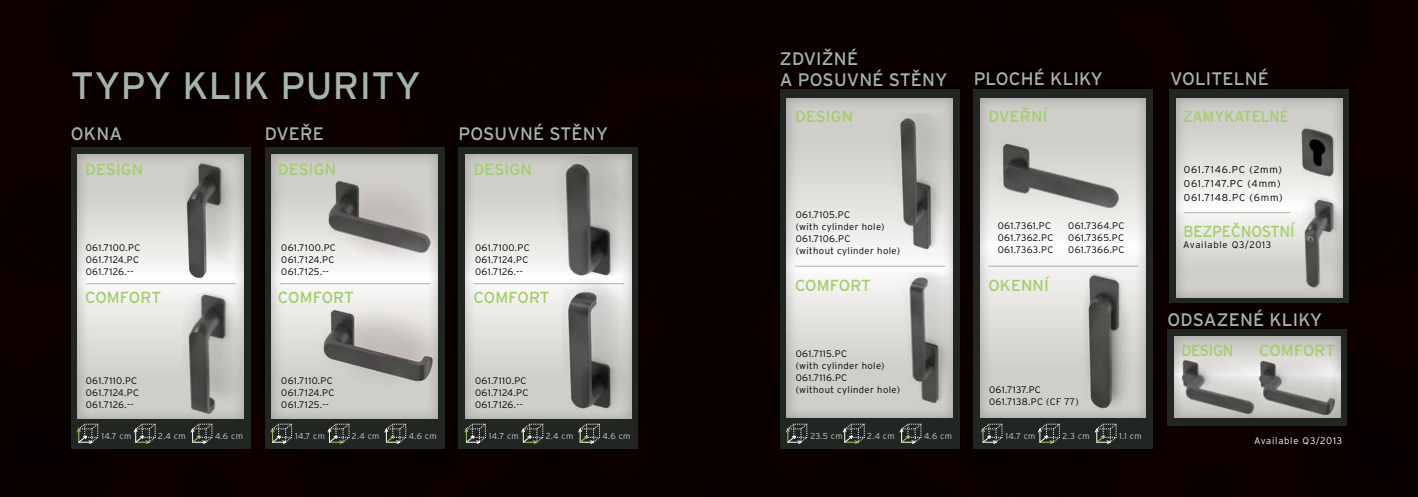
<style>
.page{position:relative;width:1418px;height:497px;background:#fff}
.page>*{position:absolute;margin:0;border:0;box-sizing:border-box;transform-origin:0 0}
.t1{font:38px "Interstate Rey";letter-spacing:.01em;color:#a5b4ac}
.t2{font:18px/21px "Interstate Rey";letter-spacing:.01em;color:#a5b4ac}
.t3{font:16px "Interstate Rey";color:#a0cf67}
.t4{font:16px "Interstate Rey";color:#a0cf67;scale:.94 1}
.t5{font:16px "Interstate Rey";color:#a0cf67;scale:.9 1}
.t6{font:16px "Interstate Rey";color:#a0cf67;scale:.93 1}
.t7{font:300 10px/14px "Interstate Rey";letter-spacing:.08em;color:#000}
.t8{font:300 9.5px/12px "Interstate Rey";letter-spacing:.04em;color:#000}
.t9{font:300 9.5px "Interstate Rey";letter-spacing:.08em;color:#000}
.t10{font:300 9.5px "Interstate Rey";letter-spacing:.08em;color:#fff}
.t11{font:300 8.6px "Interstate Rey";letter-spacing:.04em;color:#c9cacc}
</style>
<div class="page">
<div style="left:0;top:0;width:1417px;height:496px;background:#0b0000"></div>
<div style="left:1167px;top:329px;width:179px;height:96px;background:#222623"></div>
<div style="left:1165px;top:327px;width:184px;height:90px;background:#000;opacity:.25"></div>
<div style="left:1167px;top:89px;width:184px;height:209px;background:#000;opacity:.25"></div>
<div style="left:973px;top:89px;width:179px;height:359px;background:#222623"></div>
<div style="left:971px;top:89px;width:184px;height:328px;background:#000;opacity:.25"></div>
<div style="left:780px;top:89px;width:179px;height:359px;background:#222623"></div>
<div style="left:458px;top:147px;width:180px;height:301px;background:#222623"></div>
<div style="left:71px;top:147px;width:179px;height:301px;background:#222623"></div>
<div style="left:265px;top:147px;width:179px;height:301px;background:#222623"></div>
<div style="left:263px;top:146px;width:184px;height:273px;background:#000;opacity:.25"></div>
<div style="left:457px;top:146px;width:184px;height:273px;background:#000;opacity:.25"></div>
<div style="left:778px;top:89px;width:184px;height:328px;background:#000;opacity:.25"></div>
<div style="left:69px;top:146px;width:184px;height:273px;background:#000;opacity:.25"></div>
<hr style="left:280px;top:283px;width:150px;height:1px;background:#a5b4ac">
<hr style="left:474px;top:283px;width:150px;height:1px;background:#a5b4ac">
<hr style="left:795px;top:265px;width:150px;height:1px;background:#a5b4ac">
<img style="left:185px;top:156px;width:53px;height:124px">
<img style="left:548px;top:156px;width:82px;height:124px">
<img style="left:176px;top:286px;width:65px;height:128px">
<img style="left:562px;top:276px;width:65px;height:141px">
<img style="left:865px;top:113px;width:81px;height:145px">
<img style="left:877px;top:272px;width:74px;height:139px">
<img style="left:311px;top:172px;width:147px;height:92px">
<img style="left:306px;top:300px;width:144px;height:88px">
<img style="left:1297px;top:189px;width:53px;height:103px">
<img style="left:1076px;top:272px;width:62px;height:136px">
<div style="left:1252px;top:351px;width:84px;height:66px;background:#d9d8d4"></div>
<img style="left:1268px;top:358px;width:68px;height:59px">
<img style="left:1176px;top:355px;width:92px;height:62px">
<img style="left:1295px;top:126px;width:44px;height:61px">
<img style="left:991px;top:140px;width:133px;height:79px">
<hr style="left:86px;top:283px;width:150px;height:1px;background:#a5b4ac">
<hr style="left:988px;top:265px;width:150px;height:1px;background:#a5b4ac">
<hr style="left:1184px;top:212px;width:106px;height:1px;background:#a5b4ac">
<svg style="left:77px;top:423px;width:22px;height:21px"></svg>
<svg style="left:133px;top:423px;width:23px;height:21px"></svg>
<svg style="left:190px;top:423px;width:23px;height:21px"></svg>
<svg style="left:270px;top:423px;width:22px;height:21px"></svg>
<svg style="left:327px;top:423px;width:23px;height:21px"></svg>
<svg style="left:384px;top:423px;width:22px;height:21px"></svg>
<svg style="left:464px;top:423px;width:22px;height:21px"></svg>
<svg style="left:521px;top:423px;width:22px;height:21px"></svg>
<svg style="left:578px;top:423px;width:22px;height:21px"></svg>
<svg style="left:786px;top:423px;width:21px;height:21px"></svg>
<svg style="left:842px;top:423px;width:23px;height:21px"></svg>
<svg style="left:899px;top:423px;width:22px;height:21px"></svg>
<svg style="left:981px;top:423px;width:21px;height:21px"></svg>
<svg style="left:1038px;top:423px;width:22px;height:21px"></svg>
<svg style="left:1095px;top:423px;width:21px;height:21px"></svg>
<h1 class="t1" style="left:71px;top:63px;width:309px">TYPY KLI K PU RITY</h1>
<h2 class="t2" style="left:71px;top:123px;width:53px">OKNA</h2>
<h2 class="t2" style="left:265px;top:123px;width:61px">DVEŘE</h2>
<h2 class="t2" style="left:458px;top:123px;width:150px">POSUVNÉ STĚNY</h2>
<h3 class="t3" style="left:85px;top:159px;width:60px">DESIGN</h3>
<h3 class="t3" style="left:278px;top:159px;width:60px">DESIGN</h3>
<h3 class="t3" style="left:473px;top:159px;width:60px">DESIGN</h3>
<p class="t8" style="left:86px;top:241px;width:56px">061.7100.PC<br>061.7124.PC<br>061.7126.--</p>
<p class="t8" style="left:281px;top:241px;width:56px">061.7100.PC<br>061.7124.PC<br>061.7125.--</p>
<p class="t8" style="left:475px;top:241px;width:56px">061.7100.PC<br>061.7124.PC<br>061.7126.--</p>
<h3 class="t3" style="left:85px;top:287px;width:76px">COMFORT</h3>
<h3 class="t3" style="left:278px;top:287px;width:76px">COMFORT</h3>
<h3 class="t3" style="left:473px;top:287px;width:76px">COMFORT</h3>
<p class="t8" style="left:86px;top:374px;width:55px">061.7110.PC<br>061.7124.PC<br>061.7126.--</p>
<p class="t8" style="left:281px;top:374px;width:55px">061.7110.PC<br>061.7124.PC<br>061.7125.--</p>
<p class="t8" style="left:475px;top:374px;width:55px">061.7110.PC<br>061.7124.PC<br>061.7126.--</p>
<h2 class="t2" style="left:780px;top:48px;width:168px">ZDVIŽNÉ<br>A POSUVNÉ STĚNY</h2>
<h3 class="t3" style="left:795px;top:106px;width:60px">DESIGN</h3>
<h2 class="t2" style="left:973px;top:68px;width:129px">PLOCH É KLI KY</h2>
<h3 class="t3" style="left:988px;top:106px;width:61px">DVEŘNÍ</h3>
<p class="t8" style="left:795px;top:208px;width:106px">061.7105.PC<br>(with cylinder hole)<br>061.7106.PC<br>(without cylinder hole)</p>
<h3 class="t3" style="left:795px;top:275px;width:76px">COMFORT</h3>
<p class="t8" style="left:997px;top:219px;width:57px">061.7361.PC<br>061.7362.PC<br>061.7363.PC</p>
<p class="t8" style="left:1068px;top:219px;width:58px;text-align:justify">061.7364.PC 061.7365.PC 061.7366.PC</p>
<h3 class="t3" style="left:988px;top:275px;width:62px">OKENNÍ</h3>
<h2 class="t2" style="left:1170px;top:68px;width:100px">VOLITELNÉ</h2>
<h3 class="t5" style="left:1183px;top:107px;width:119px">ZAMYKATELNÉ</h3>
<p class="t7" style="left:1183px;top:162px;width:100px">061.7146.PC (2mm)<br>061.7147.PC (4mm)<br>061.7148.PC (6mm)</p>
<h3 class="t4" style="left:1183px;top:221px;width:120px">BEZPEČNOSTNÍ</h3>
<p class="t9" style="left:1183px;top:239px;width:90px">Available Q3/2013</p>
<h2 class="t2" style="left:1167px;top:309px;width:155px">ODSAZENÉ KLI KY</h2>
<p class="t8" style="left:795px;top:347px;width:53px">061.7115.PC</p>
<h3 class="t6" style="left:1181px;top:340px;width:57px">DESIGN</h3>
<p class="t8" style="left:795px;top:359px;width:106px">(with cylinder hole)<br>061.7116.PC<br>(without cylinder hole)</p>
<p class="t8" style="left:989px;top:383px;width:91px">061.7137.PC<br>061.7138.PC (CF 77)</p>
<h3 class="t3" style="left:1259px;top:340px;width:76px">COMFORT</h3>
<p class="t11" style="left:101px;top:430px;width:31px">14.7 cm</p>
<p class="t11" style="left:158px;top:430px;width:29px">2.4 cm</p>
<p class="t11" style="left:215px;top:430px;width:29px">4.6 cm</p>
<p class="t11" style="left:295px;top:430px;width:31px">14.7 cm</p>
<p class="t11" style="left:352px;top:430px;width:29px">2.4 cm</p>
<p class="t11" style="left:409px;top:430px;width:29px">4.6 cm</p>
<p class="t11" style="left:489px;top:430px;width:31px">14.7 cm</p>
<p class="t11" style="left:545px;top:430px;width:29px">2.4 cm</p>
<p class="t11" style="left:602px;top:430px;width:29px">4.6 cm</p>
<p class="t11" style="left:810px;top:430px;width:34px">23.5 cm</p>
<p class="t11" style="left:867px;top:430px;width:29px">2.4 cm</p>
<p class="t11" style="left:924px;top:430px;width:29px">4.6 cm</p>
<p class="t11" style="left:1005px;top:430px;width:31px">14.7 cm</p>
<p class="t11" style="left:1062px;top:430px;width:29px">2.3 cm</p>
<p class="t11" style="left:1119px;top:430px;width:24px">1.1 cm</p>
<p class="t10" style="left:1253px;top:434px;width:90px">Available Q3/2013</p>
</div>
